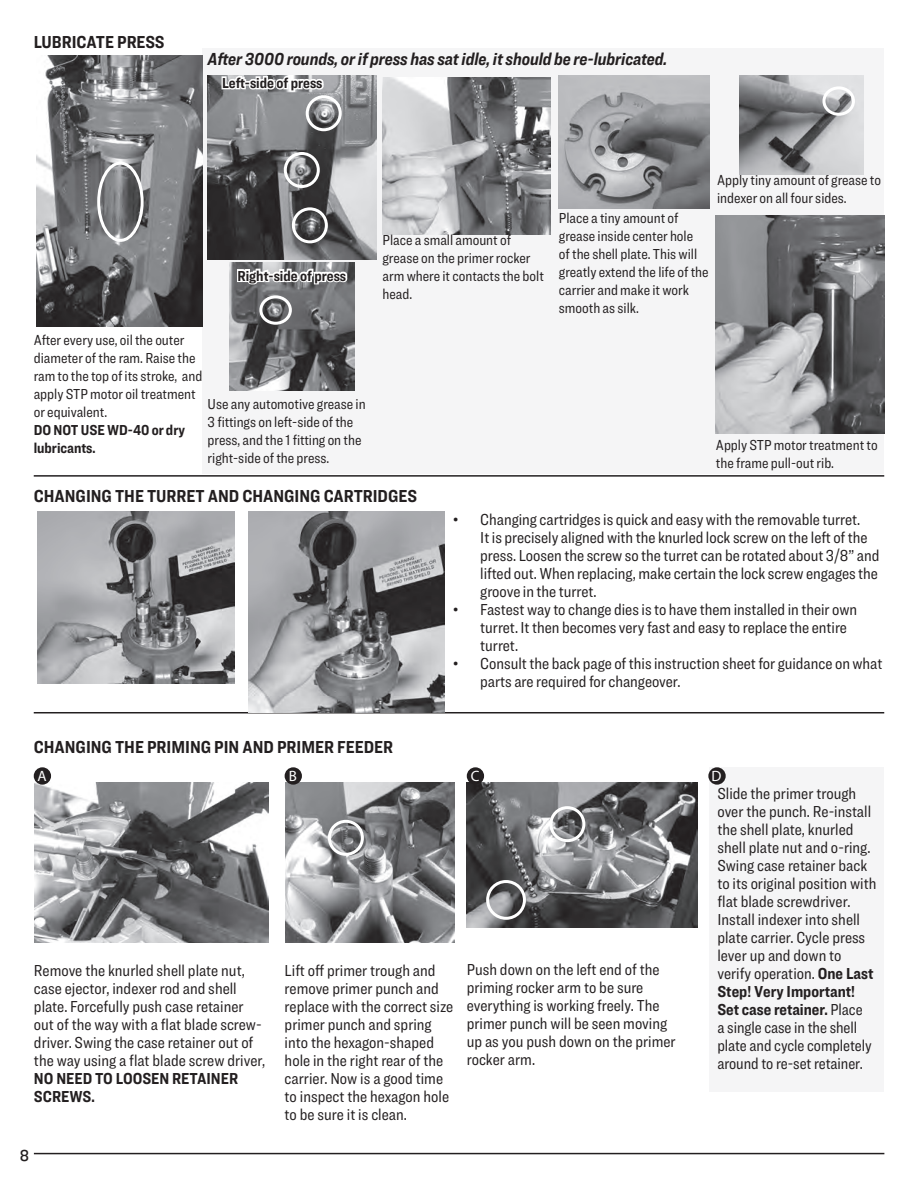
<style>
.page{position:relative;width:918px;height:1188px;background:#fff}
.page>*{position:absolute;margin:0;border:0;box-sizing:border-box;transform-origin:0 0}
.t1{font:700 18px "Ringside Condensed";color:#231f20}
.text{font:italic 700 18px "Ringside Condensed";color:#231f20}
.t2{font:16.5px/18px "Ringside Condensed";color:#231f20}
.text-2{font:16.5px "Knockout 31 Junior Middlewt";color:#231f20}
.text-3{font:15px/18px "Ringside Condensed";color:#231f20}
.text-4{font:700 15px/18px "Ringside Condensed";color:#231f20}
.t3{font:15px "Myriad Pro";color:#fff}
.s1{font-weight:700}
</style>
<div class="page">
<div style="left:709px;top:767px;width:175px;height:325px;background:#f5f5f6"></div>
<div style="left:202px;top:48px;width:682px;height:426px;background:#f5f5f6"></div>
<img style="left:36px;top:55px;width:166px;height:272px">
<img style="left:37px;top:512px;width:197px;height:171px">
<img style="left:35px;top:783px;width:234px;height:160px">
<img style="left:285px;top:783px;width:169px;height:160px">
<img style="left:467px;top:782px;width:231px;height:146px">
<div style="left:34px;top:767px;width:17px;height:18px;background:#231f20;border-radius:50%"></div>
<div style="left:285px;top:767px;width:17px;height:18px;background:#231f20;border-radius:50%"></div>
<div style="left:467px;top:767px;width:17px;height:18px;background:#231f20;border-radius:50%"></div>
<hr style="left:34px;top:712px;width:850px;height:1px;background:#231f20">
<hr style="left:34px;top:475px;width:850px;height:2px;background:#231f20">
<hr style="left:34px;top:1153px;width:850px;height:1px;background:#231f20">
<img style="left:208px;top:76px;width:168px;height:184px">
<img style="left:249px;top:512px;width:196px;height:200px">
<img style="left:383px;top:77px;width:168px;height:157px">
<img style="left:559px;top:76px;width:150px;height:133px">
<img style="left:716px;top:215px;width:168px;height:219px">
<div style="left:306px;top:95px;width:36px;height:36px;border:3px solid #fff;border-radius:50%"></div>
<div style="left:292px;top:207px;width:36px;height:36px;border:3px solid #fff;border-radius:50%"></div>
<div style="left:284px;top:152px;width:36px;height:36px;border:3px solid #fff;border-radius:50%"></div>
<img style="left:739px;top:76px;width:124px;height:99px">
<div style="left:328px;top:820px;width:36px;height:36px;border:3px solid #fff;border-radius:50%"></div>
<div style="left:486px;top:880px;width:40px;height:40px;border:3px solid #fff;border-radius:50%"></div>
<div style="left:549px;top:806px;width:36px;height:36px;border:3px solid #fff;border-radius:50%"></div>
<div style="left:708px;top:767px;width:18px;height:18px;background:#231f20;border-radius:50%"></div>
<svg style="left:220px;top:75px;width:105px;height:20px"></svg>
<img style="left:229px;top:262px;width:125px;height:129px">
<svg style="left:236px;top:267px;width:113px;height:21px"></svg>
<div style="left:259px;top:295px;width:33px;height:30px;border:3px solid #fff;border-radius:50%"></div>
<div style="left:97px;top:162px;width:47px;height:80px;border:3px solid #fff;border-radius:50%"></div>
<div style="left:822px;top:86px;width:33px;height:30px;border:3px solid #fff;border-radius:50%"></div>
<p class="t1" style="left:34px;top:29px;width:132px">LUBRICATE PRESS</p>
<p class="text" style="left:208px;top:47px;width:461px">After 3000 rounds, or if press has sat idle, it should be re-lubricated.</p>
<p class="text-4" style="left:222px;top:73px;width:102px">Left-side of press</p>
<p class="text-4" style="left:238px;top:266px;width:110px">Right-side of press</p>
<p class="text-3" style="left:34px;top:330px;width:170px">After every use, oil the outer diameter of the ram. Raise the ram to the top of its stroke, and apply STP motor oil treatment or equivalent.</p>
<p class="text-4" style="left:34px;top:420px;width:153px">DO NOT USE WD-40 or dry lubricants.</p>
<p class="text-3" style="left:208px;top:394px;width:160px">Use any automotive grease in<br>3 fittings on left-side of the press, and the 1 fitting on the right-side of the press.</p>
<p class="text-3" style="left:383px;top:231px;width:163px">Place a small amount of grease on the primer rocker arm where it contacts the bolt head.</p>
<p class="t1" style="left:34px;top:483px;width:385px">CHANGING THE TURRET AND CHANGING CARTRIDGES</p>
<p class="text-3" style="left:559px;top:209px;width:151px">Place a tiny amount of grease inside center hole<br>of the shell plate. This will greatly extend the life of the carrier and make it work smooth as silk.</p>
<p class="text-3" style="left:717px;top:171px;width:166px">Apply tiny amount of grease to indexer on all four sides.</p>
<p class="text-3" style="left:716px;top:436px;width:163px">Apply STP motor treatment to the frame pull-out rib.</p>
<p class="t1" style="left:34px;top:734px;width:361px">CHANGING THE PRIMING PIN AND PRIMER FEEDER</p>
<p class="t2" style="left:480px;top:510px;width:401px;text-indent:-27px">• Changing cartridges is quick and easy with the removable turret.<br>It is precisely aligned with the knurled lock screw on the left of the press. Loosen the screw so the turret can be rotated about 3/8” and lifted out. When replacing, make certain the lock screw engages the groove in the turret.</p>
<p class="t2" style="left:480px;top:600px;width:378px;text-indent:-27px">• Fastest way to change dies is to have them installed in their own turret. It then becomes very fast and easy to replace the entire turret.</p>
<p class="t2" style="left:480px;top:654px;width:404px;text-indent:-27px">• Consult the back page of this instruction sheet for guidance on what parts are required for changeover.</p>
<p class="t3" style="left:37px;top:767px;width:11px">A</p>
<p class="t3" style="left:289px;top:767px;width:10px">B</p>
<p class="t3" style="left:471px;top:767px;width:10px">C</p>
<p class="t2" style="left:34px;top:962px;width:233px">Remove the knurled shell plate nut, case ejector, indexer rod and shell plate. Forcefully push case retainer out of the way with a flat blade screw&shy;driver. Swing the case retainer out of the way using a flat blade screw driver,<br><span class="s1">NO NEED TO LOOSEN RETAINER<br>SCREWS.</span></p>
<p class="t2" style="left:285px;top:962px;width:170px">Lift off primer trough and remove primer punch and replace with the correct size primer punch and spring into the hexagon-shaped hole in the right rear of the carrier. Now is a good time to inspect the hexagon hole to be sure it is clean.</p>
<p class="t2" style="left:467px;top:960px;width:210px">Push down on the left end of the priming rocker arm to be sure everything is working freely. The primer punch will be seen moving up as you push down on the primer rocker arm.</p>
<p class="text-2" style="left:20px;top:1145px;width:11px">8</p>
<p class="t3" style="left:712px;top:767px;width:11px">D</p>
<p class="t2" style="left:717px;top:784px;width:161px">Slide the primer trough over the punch. Re-install the shell plate, knurled shell plate nut and o-ring.<br>Swing case retainer back to its original position with flat blade screwdriver.<br>Install indexer into shell plate carrier. Cycle press lever up and down to verify operation. <span class="s1">One Last<br>Step! Very Important!<br>Set case retainer.</span> Place<br>a single case in the shell plate and cycle completely around to re-set retainer.</p>
</div>
